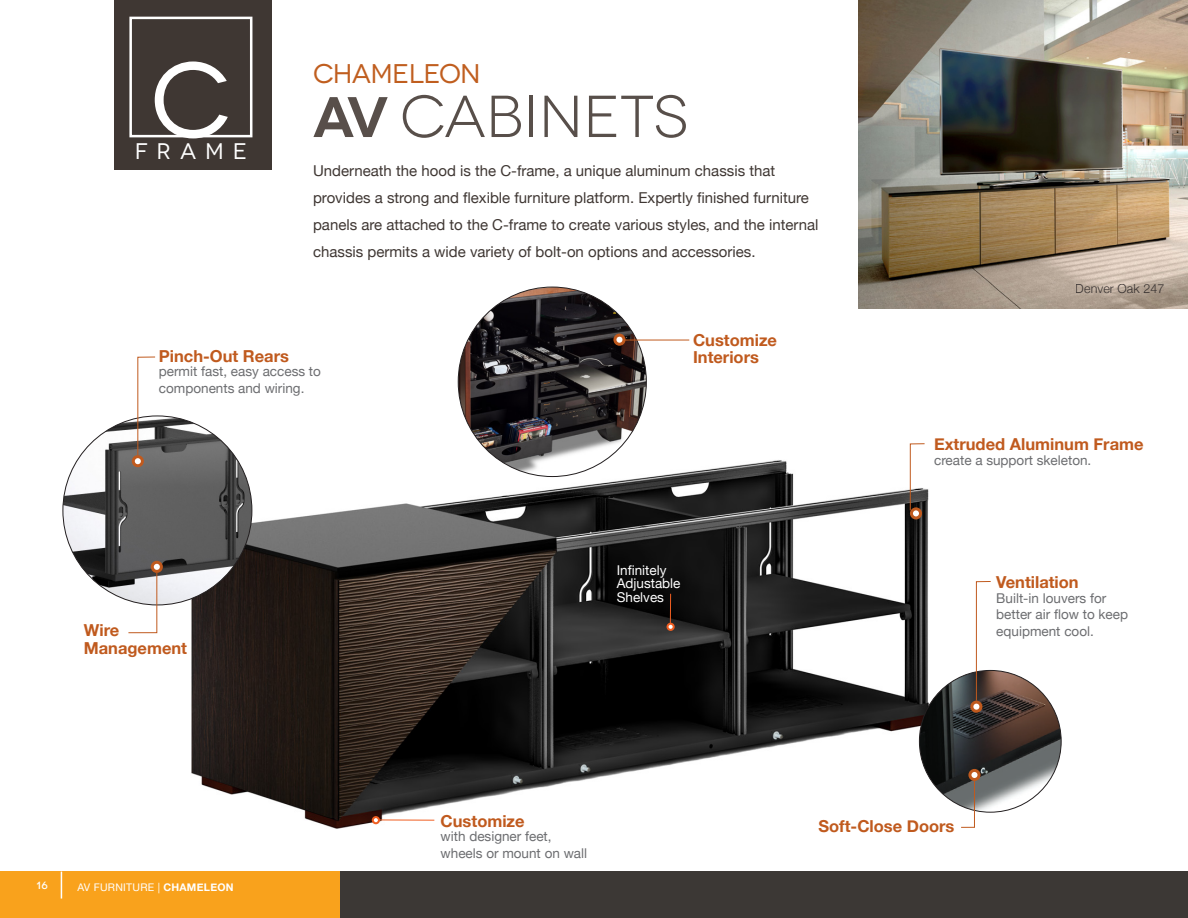
<style>
.page{position:relative;width:1188px;height:918px;background:#fff}
.page>*{position:absolute;margin:0;border:0;box-sizing:border-box;transform-origin:0 0}
.t1{font:105.75px "Novecentowide";color:#fff}
.Helvetica_Body_11pt{font:59.1px "Novecentowide";color:#584f4a}
.Helvetica_Body_11pt-2{font:27px "Novecentowide";letter-spacing:-.03em;color:#c05e1f}
.t2{font:22.5px "Novecentowide";letter-spacing:.39em;color:#fff}
.t3{font:700 16.5px "Helvetica Neue";color:#c05a1e}
.t4{font:15px/27px "Helvetica Neue";color:#3f3733}
.t5{font:13.5px/16.2px "Helvetica Neue";color:#6c6d70}
.t6{font:13.5px "Helvetica Neue";color:#fff}
.t7{font:300 12.6px "Helvetica Neue";color:#231f20}
.t8{font:10.5px "Helvetica Neue";letter-spacing:.025em;color:#fff}
.t9{font:500 10.5px "Novecentowide";color:#fff}
.s1{font-weight:600;font-size:57px}
.s2{font-weight:700}
</style>
<div class="page">
<div style="left:114px;top:0;width:157px;height:170px;background:#3f3733"></div>
<div style="left:129px;top:17px;width:123px;height:120px;border:3px solid #fff"></div>
<img style="left:162px;top:459px;width:795px;height:413px">
<img style="left:859px;top:0;width:329px;height:309px">
<svg style="left:667px;top:623px;width:8px;height:8px"></svg>
<svg style="left:669px;top:625px;width:4px;height:4px"></svg>
<hr style="left:670px;top:594px;width:1px;height:30px;background:#f05e21">
<svg style="left:372px;top:816px;width:8px;height:8px"></svg>
<svg style="left:374px;top:818px;width:4px;height:4px"></svg>
<hr style="left:379px;top:820px;width:55px;height:1px;background:#f05e21">
<img style="left:919px;top:670px;width:142px;height:142px;border-radius:71px">
<svg style="left:970px;top:701px;width:12px;height:12px"></svg>
<svg style="left:973px;top:581px;width:18px;height:129px"></svg>
<svg style="left:968px;top:769px;width:13px;height:12px"></svg>
<div style="left:971px;top:772px;width:7px;height:6px;background:#fff;border-radius:50%"></div>
<svg style="left:960px;top:780px;width:15px;height:48px"></svg>
<img style="left:63px;top:416px;width:189px;height:189px;border-radius:94px">
<svg style="left:132px;top:455px;width:12px;height:12px"></svg>
<svg style="left:135px;top:356px;width:21px;height:108px"></svg>
<svg style="left:151px;top:561px;width:12px;height:12px"></svg>
<svg style="left:128px;top:564px;width:32px;height:69px"></svg>
<svg style="left:910px;top:507px;width:12px;height:12px"></svg>
<svg style="left:910px;top:443px;width:15px;height:73px"></svg>
<img style="left:458px;top:287px;width:188px;height:190px">
<svg style="left:613px;top:334px;width:13px;height:12px"></svg>
<div style="left:616px;top:337px;width:7px;height:6px;background:#fff;border-radius:50%"></div>
<hr style="left:623px;top:340px;width:66px;height:1px;background:#c05a1e">
<div style="left:0;top:872px;width:1188px;height:46px;background:#f9a21c"></div>
<svg style="left:61px;top:872px;width:1px;height:27px"></svg>
<div style="left:340px;top:872px;width:848px;height:46px;background:#3c3835"></div>
<h1 class="t1" style="left:150px;top:38px;width:82px">C</h1>
<p class="t2" style="left:135px;top:138px;width:114px">FRAME</p>
<p class="Helvetica_Body_11pt-2" style="left:313px;top:58px;width:169px">CHAMELEON</p>
<p class="Helvetica_Body_11pt" style="left:313px;top:82px;width:377px"><span class="s1">AV</span> CABINETS</p>
<p class="t4" style="left:313px;top:157px;width:507px">Underneath the hood is the C-frame, a unique aluminum chassis that provides a strong and flexible furniture platform. Expertly finished furniture panels are attached to the C-frame to create various styles, and the internal chassis permits a wide variety of bolt-on options and accessories.</p>
<p class="t3" style="left:159px;top:343px;width:132px">Pinch-Out Rears</p>
<p class="t5" style="left:159px;top:363px;width:164px">permit fast, easy access to components and wiring.</p>
<p class="t3" style="left:84px;top:617px;width:37px">Wire</p>
<p class="t3" style="left:84px;top:635px;width:105px">Management</p>
<p class="t3" style="left:693px;top:328px;width:86px">Customize</p>
<p class="t3" style="left:693px;top:344px;width:67px">Interiors</p>
<p class="t6" style="left:617px;top:562px;width:51px">Infinitely</p>
<p class="t6" style="left:617px;top:575px;width:65px">Adjustable</p>
<p class="t6" style="left:617px;top:589px;width:49px">Shelves</p>
<p class="t7" style="left:1076px;top:281px;width:90px">Denver Oak 247</p>
<p class="t3" style="left:934px;top:431px;width:211px">Extruded Aluminum Frame</p>
<p class="t5" style="left:934px;top:451px;width:159px">create a support skeleton.</p>
<p class="t3" style="left:996px;top:570px;width:84px">Ventilation</p>
<p class="t5" style="left:996px;top:590px;width:111px">Built-in louvers for</p>
<p class="t5" style="left:996px;top:606px;width:133px">better air flow to keep</p>
<p class="t5" style="left:996px;top:622px;width:99px">equipment cool.</p>
<p class="t9" style="left:36px;top:879px;width:13px">16</p>
<p class="t8" style="left:77px;top:881px;width:158px">AV FURNITURE | <span class="s2">CHAMELEON</span></p>
<p class="t3" style="left:441px;top:808px;width:86px">Customize</p>
<p class="t5" style="left:441px;top:828px;width:112px">with designer feet,</p>
<p class="t5" style="left:441px;top:844px;width:148px">wheels or mount on wall</p>
<p class="t3" style="left:819px;top:814px;width:137px">Soft-Close Doors</p>
</div>
